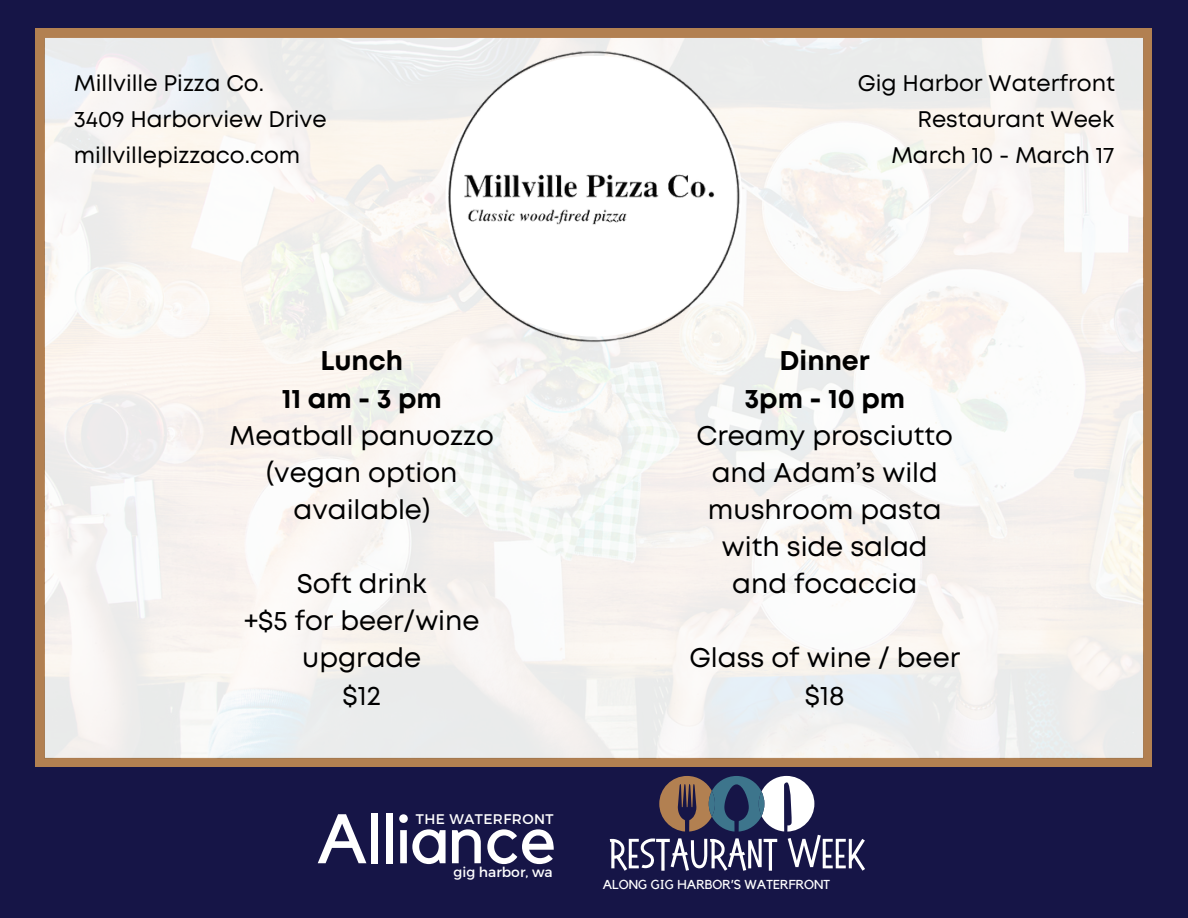
<style>
.page{position:relative;width:1188px;height:918px;background:#161547}
.page>*{position:absolute;margin:0;border:0;box-sizing:border-box;transform-origin:0 0}
.t1{font:69.15px "Kollektif";letter-spacing:-.005em;color:#fff}
.t2{font:51.75px "Sweet Salty";color:#fff}
.t3{font:27px/37.2px "Mont";color:#000;text-align:center}
.t4{font:22.5px "Mont";color:#000}
.t5{font:13.95px "Montserrat";letter-spacing:.03em;color:#fff}
.t6{font:13.95px "Montserrat";color:#fff}
.t7{font:12.9px "Kollektif";color:#fff}
.s1{font-weight:700}
</style>
<div class="page">
<div style="left:36px;top:29px;width:1116px;height:738px;background:#b28051"></div>
<img style="left:45px;top:38px;width:1099px;height:720px">
<svg style="left:659px;top:776px;width:155px;height:55px"></svg>
<div style="left:759px;top:791px;width:5px;height:25px;background:#3d758c;border-radius:50%"></div>
<img style="left:432px;top:39px;width:328px;height:309px">
<h4 class="t4" style="left:74px;top:75px;width:191px">Millville Pizza Co.</h4>
<h4 class="t4" style="left:74px;top:110px;width:254px">3409 Harborview Drive</h4>
<p class="t4" style="left:74px;top:146px;width:228px">millvillepizzaco.com</p>
<h3 class="t4" style="left:858px;top:75px;width:259px">Gig Harbor Waterfront</h3>
<h3 class="t4" style="left:917px;top:110px;width:199px">Restaurant Week</h3>
<h3 class="t4" style="left:891px;top:146px;width:225px">March 10 - March 17</h3>
<h5 class="t3" style="left:230px;top:344px;width:266px"><span class="s1">Lunch<br>11am-3pm<br></span>Meatball panuozzo (vegan option available)</h5>
<p class="t3" style="left:244px;top:567px;width:237px">Soft drink<br>+$5 for beer/wine upgrade<br>$12</p>
<h4 class="t1" style="left:317px;top:807px;width:241px">Alliance</h4>
<h4 class="t5" style="left:416px;top:810px;width:139px">THE WATERFRONT</h4>
<h4 class="t6" style="left:454px;top:863px;width:101px">gig harbor, wa</h4>
<h3 class="t3" style="left:697px;top:344px;width:258px"><span class="s1">Dinner<br>3pm - 10 pm<br></span>Creamy prosciutto and Adam’s wild mushroom pasta with side salad and focaccia</h3>
<h1 class="t3" style="left:689px;top:641px;width:272px">Glass of wine / beer $18</h1>
<p class="t2" style="left:609px;top:829px;width:258px">Restaurant Week</p>
<h4 class="t7" style="left:603px;top:878px;width:229px">ALONG GIG HARBOR’S WATERFRONT</h4>
</div>
